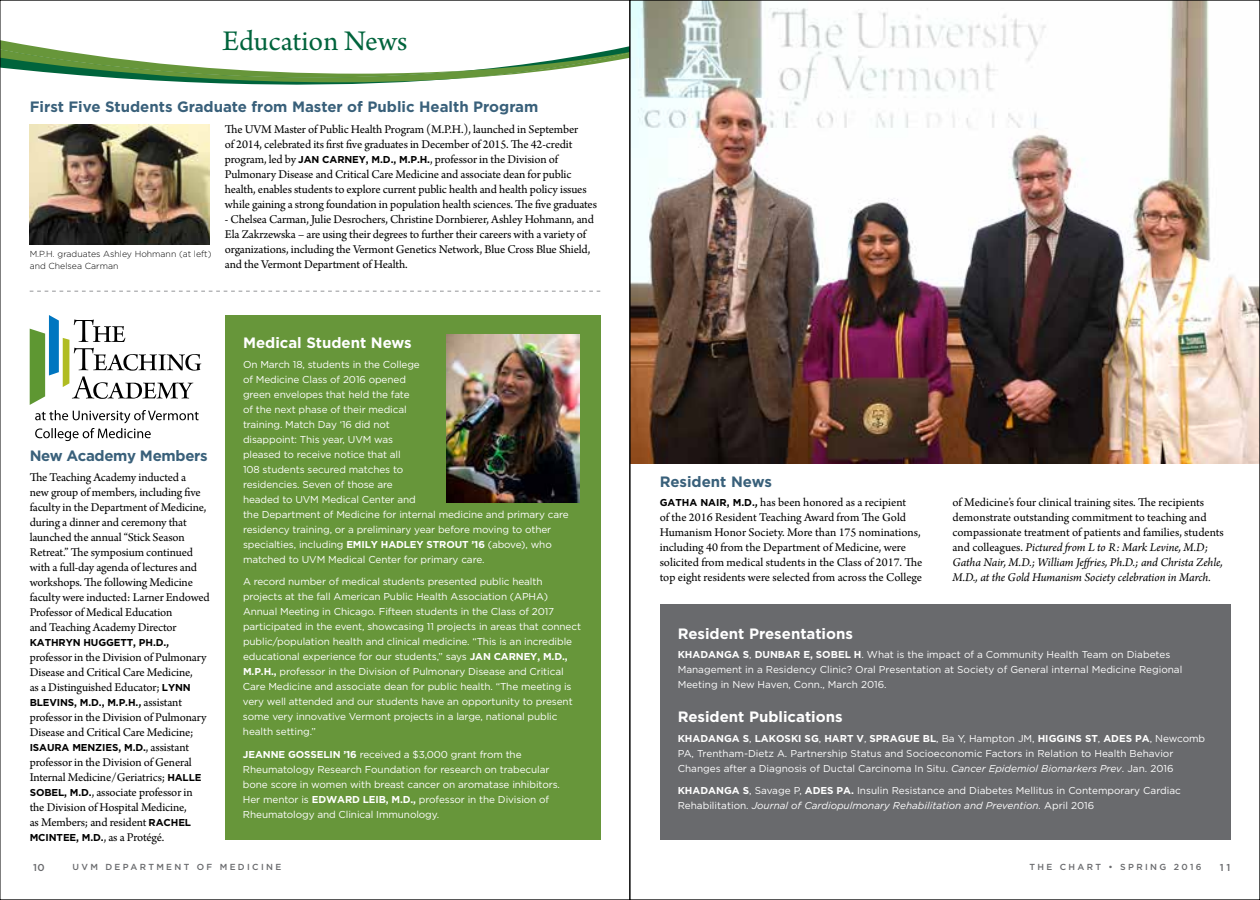
<style>
.page{position:relative;width:1260px;height:900px;background:#fff}
.page>*{position:absolute;margin:0;border:0;box-sizing:border-box;transform-origin:0 0}
.t1{font:30px "Arno Pro";color:#00643c}
.t2{font:700 15px "Gotham";color:#39607a}
.t3{font:700 15px "Gotham";color:#fff}
.t4{font:700 15px "Gotham";letter-spacing:-.02em;color:#39607a}
.t5{font:12.5px/15px "Arno Pro";letter-spacing:-.01em;color:#000}
.t6{font:10px/15px "Gotham";letter-spacing:-.01em;color:#fff}
.t7{font:700 10px "Gotham";letter-spacing:-.01em;color:#000}
.t8{font:700 10px "Gotham";color:#fff}
.t9{font:500 10px "Gotham";color:#696a6d}
.t10{font:300 8.75px/11.2px "Gotham";color:#000}
.t11{font:500 8.75px "Gotham";letter-spacing:.27em;color:#696a6d}
.s1{font-family:"Gotham";font-weight:700;font-size:10px}
.s2{font-family:"Arno Pro";font-size:12.5px}
.s3{font-family:"Arno Pro";font-weight:400;font-size:12.5px}
.s4{font-weight:700}
.s5{font-style:italic}
.s6{font-weight:400}
</style>
<div class="page">
<svg style="left:2px;top:40px;width:626px;height:45px"></svg>
<div style="left:660px;top:604px;width:570px;height:236px;background:#696a6d"></div>
<img style="left:632px;top:2px;width:626px;height:461px">
<div style="left:225px;top:315px;width:375px;height:525px;background:#67963a"></div>
<svg style="left:30px;top:291px;width:570px;height:1px"></svg>
<img style="left:30px;top:124px;width:180px;height:121px">
<img style="left:446px;top:335px;width:133px;height:167px">
<svg style="left:30px;top:315px;width:171px;height:126px"></svg>
<h1 class="t1" style="left:223px;top:24px;width:186px">Education News</h1>
<p class="t2" style="left:30px;top:98px;width:510px">FIRST FIVE STUDENTS GRADUATE FROM MASTER OF PUBLIC HEALTH PROGRAM</p>
<p class="t5" style="left:225px;top:122px;width:374px">The UVM Master of Public Health Program (M.P.H.), launched in September<br>of 2014, celebrated its first five graduates in December of 2015. The 42-credit program, led by <span class="s1">JA N CAR NEY, M.D., M.P.H.</span>, professor in the Division of Pulmonary Disease and Critical Care Medicine and associate dean for public health, enables students to explore current public health and health policy issues while gaining a strong foundation in population health sciences. The five graduates</p>
<p class="t5" style="left:225px;top:212px;width:370px">- Chelsea Carman, Julie Desrochers, Christine Dornbierer, Ashley Hohmann, and Ela Zakrzewska – are using their degrees to further their careers with a variety of organizations, including the Vermont Genetics Network, Blue Cross Blue Shield, and the Vermont Department of Health.</p>
<p class="t10" style="left:30px;top:248px;width:183px">M.P.H. graduates Ashley Hohmann (at left) and Chelsea Carman</p>
<p class="t4" style="left:30px;top:447px;width:180px">NEW ACADEMY MEMBERS</p>
<p class="t5" style="left:30px;top:470px;width:182px">The Teaching Academy inducted a<br>new group of members, including five faculty in the Department of Medicine, during a dinner and ceremony that launched the annual “Stick Season Retreat.” The symposium continued with a full-day agenda of lectures and workshops. The following Medicine faculty were inducted: Larner Endowed Professor of Medical Education<br>and Teaching Academy Director</p>
<p class="t7" style="left:30px;top:636px;width:8px">KATHR</p>
<p class="t7" style="left:66px;top:636px;width:34px">YN HUGGETT</p>
<p class="t7" style="left:133px;top:636px;width:38px">, PH .D.<span class="s2">,</span></p>
<p class="t5" style="left:30px;top:650px;width:179px">professor in the Division of Pulmonary<br>Disease and Critical Care Medicine,<br>as a Distinguished Educator; <span class="s1">LYNN</span></p>
<p class="t7" style="left:30px;top:696px;width:14px">BLEVI</p>
<p class="t7" style="left:60px;top:696px;width:123px">NS, M.D., M.P.H.<span class="s2">,</span> <span class="s3">assistant</span></p>
<p class="t5" style="left:30px;top:710px;width:179px">professor in the Division of Pulmonary<br>Disease and Critical Care Medicine;</p>
<p class="t7" style="left:30px;top:741px;width:12px">ISAURA</p>
<p class="t7" style="left:72px;top:741px;width:118px">MENZIES, M.D.<span class="s3">, assistant</span></p>
<p class="t5" style="left:30px;top:755px;width:164px">professor in the Division of General<br>Internal Medicine/Geriatrics; <span class="s1">HALLE</span></p>
<p class="t7" style="left:30px;top:786px;width:15px">SOBEL</p>
<p class="t5" style="left:30px;top:785px;width:164px;text-indent:35px"><span class="s1">, M.D.</span>, associate professor in the Division of Hospital Medicine, as Members; and resident <span class="s1">RACHEL</span></p>
<p class="t7" style="left:30px;top:831px;width:35px">MCINTEE</p>
<p class="t5" style="left:76px;top:830px;width:90px"><span class="s1">, M.D.</span>, as a Protégé.</p>
<p class="t3" style="left:243px;top:334px;width:170px">MEDICAL STUDENT NEWS</p>
<p class="t6" style="left:243px;top:356px;width:327px">On March 18, students in the College<br>of Medicine Class of 2016 opened<br>green envelopes that held the fate<br>of the next phase of their medical<br>training. Match Day ‘16 did not<br>disappoint: This year, UVM was<br>pleased to receive notice that all<br>108 students secured matches to<br>residencies. Seven of those are<br>headed to UVM Medical Center and<br>the Department of Medicine for internal medicine and primary care residency training, or a preliminary year before moving to other specialties, including <span class="s4">EMILY HADLE</span></p>
<p class="t6" style="left:243px;top:536px;width:310px;text-indent:228px"><span class="s4">’16</span> (above), who matched to UVM Medical Center for primary care.</p>
<p class="t6" style="left:243px;top:574px;width:340px">A record number of medical students presented public health projects at the fall American Public Health Association (APHA)<br>Annual Meeting in Chicago. Fifteen students in the Class of 2017 participated in the event, showcasing 11 projects in areas that connect public/population health and clinical medicine. “This is an incredible educational experience for our students,” says <span class="s4">JAN CARNEY, M.D., M.P.H.,</span> professor in the Division of Pulmonary Disease and Critical Care Medicine and associate dean for public health. “The meeting is very well attended and our students have an opportunity to present some very innovative Vermont projects in a large, national public health setting.”</p>
<p class="t8" style="left:243px;top:748px;width:60px">JEANNE GOSSELI</p>
<p class="t8" style="left:417px;top:538px;width:25px">Y STROUT</p>
<p class="t6" style="left:243px;top:746px;width:319px;text-indent:90px"><span class="s4">N ’16</span> received a $3,000 grant from the Rheumatology Research Foundation for research on trabecular bone score in women with breast cancer on aromatase inhibitors.<br>Her mentor is <span class="s4">EDWARD</span></p>
<p class="t6" style="left:243px;top:791px;width:308px;text-indent:120px"><span class="s4">LEIB, M.D.,</span> professor in the Division of<br>Rheumatology and Clinical I mmunology.</p>
<p class="t9" style="left:33px;top:861px;width:13px">10</p>
<p class="t11" style="left:73px;top:861px;width:210px">UVM DEPARTMENT OF MEDICINE</p>
<p class="t2" style="left:660px;top:473px;width:114px">RESIDENT NEWS</p>
<p class="t7" style="left:660px;top:497px;width:17px">GATHA</p>
<p class="t7" style="left:700px;top:497px;width:8px">NAIR</p>
<p class="t5" style="left:660px;top:496px;width:264px;text-indent:67px"><span class="s1">, M.D.</span><span class="s4">,</span> has been honored as a recipient<br>of the 2016 Resident Teaching Award from The Gold Humanism Honor Society. More than 175 nominations, including 40 from the Department of Medicine, were solicited from medical students in the Class of 2017. The top eight residents were selected from across the College</p>
<p class="t5" style="left:952px;top:496px;width:273px">of Medicine’s four clinical training sites. The recipients demonstrate outstanding commitment to teaching and compassionate treatment of patients and families, students and colleagues. <span class="s5">Pictured from L to R: Mark Levine, M.D; Gatha Nair, M.D.; William Jeffries, Ph.D.; and Christa Zehle, M.D., at the Gold Humanism Society celebration in March.</span></p>
<p class="t3" style="left:678px;top:625px;width:177px">RESIDENT PRESENTATIONS</p>
<p class="t8" style="left:678px;top:649px;width:9px">KHADA</p>
<p class="t8" style="left:716px;top:649px;width:70px">NGA S<span class="s6">,</span> DUNBAR</p>
<p class="t8" style="left:803px;top:649px;width:27px">E, SOBEL</p>
<p class="t6" style="left:678px;top:647px;width:506px;text-indent:176px"><span class="s4">H</span>. What is the impact of a Community Health Team on Diabetes<br>Management in a Residency Clinic? Oral Presentation at Society of General internal Medicine Regional<br>Meeting in New Haven, Conn., March 2016.</p>
<p class="t3" style="left:678px;top:708px;width:166px">RESIDENT PUBLICATIONS</p>
<p class="t8" style="left:678px;top:732px;width:9px">KHADA</p>
<p class="t8" style="left:716px;top:732px;width:124px">NGA S<span class="s6">,</span> LAKOSKI SG<span class="s6">,</span> HART</p>
<p class="t8" style="left:857px;top:732px;width:28px">V<span class="s6">,</span> SPRAGUE</p>
<p class="t6" style="left:923px;top:730px;width:129px"><span class="s4">BL</span>, Ba Y, Hampton JM, <span class="s4">HIGGI</span></p>
<p class="t8" style="left:1068px;top:732px;width:52px">NS ST<span class="s6">,</span> ADES</p>
<p class="t6" style="left:678px;top:730px;width:529px;text-indent:457px"><span class="s4">PA</span>, N ewcomb<br>PA, Trentham-Dietz A. Partnership Status and Socioeconomic Factors in Relation to Health Behavior<br>Changes after a Diagnosis of Ductal Carcinoma I n Situ. <span class="s5">Cancer Epidemiol Biomarkers Prev</span>. Jan. 2016</p>
<p class="t8" style="left:678px;top:785px;width:9px">KHADA</p>
<p class="t6" style="left:716px;top:783px;width:105px"><span class="s4">NGA S</span>, Savage P, <span class="s4">ADES</span></p>
<p class="t6" style="left:678px;top:783px;width:505px;text-indent:159px"><span class="s4">PA.</span> I nsulin Resistance and Diabetes Mellitus in Contemporary Cardiac<br>Rehabilitation. <span class="s5">Journal of Cardiopulmonary Rehabilitation and Prevention.</span> April 2016</p>
<p class="t11" style="left:1030px;top:861px;width:174px">THE CHART • SPRING 2016</p>
<p class="t9" style="left:1220px;top:861px;width:12px">1 1</p>
</div>
